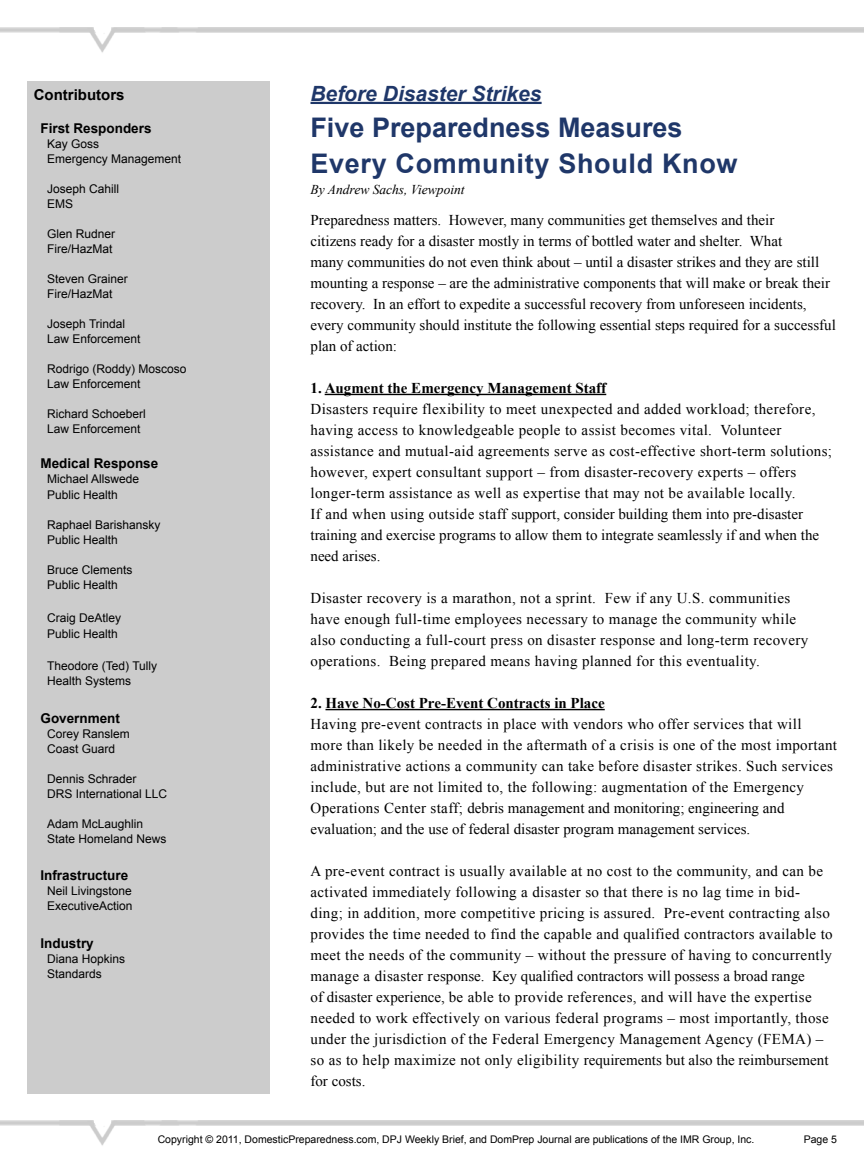
<style>
.page{position:relative;width:864px;height:1175px;background:#fff}
.page>*{position:absolute;margin:0;border:0;box-sizing:border-box;transform-origin:0 0}
.t1{font:700 27px/36px "Arial";color:#1f3769}
.t2{font:italic 700 21px "Arial";color:#1f3769}
.t3{font:15px/21px "Times New Roman";letter-spacing:.025em;color:#000}
.t4{font:15px/21px "Times New Roman";color:#000}
.t5{font:700 15px "Times New Roman";color:#000}
.t6{font:700 15px "Arial";color:#000}
.t7{font:700 13.5px "Arial";color:#000}
.t8{font:italic 13.5px "Times New Roman";color:#000}
.t9{font:12px/15px "Arial";color:#000}
.t10{font:10.5px "Arial";color:#000}
</style>
<div class="page">
<img style="left:0;top:1120px;width:864px;height:26px">
<div style="left:27px;top:81px;width:243px;height:1013px;background:#ccc"></div>
<img style="left:0;top:27px;width:864px;height:26px">
<hr style="left:325px;top:394px;width:281px;height:1px;background:#000">
<hr style="left:326px;top:709px;width:279px;height:1px;background:#000">
<hr style="left:310px;top:102px;width:232px;height:2px;background:#1f3769">
<p class="t6" style="left:34px;top:85px;width:92px">Contributors</p>
<p class="t7" style="left:40px;top:120px;width:113px">First Responders</p>
<p class="t9" style="left:47px;top:137px;width:136px">Kay Goss<br>Emergency Management</p>
<p class="t9" style="left:47px;top:182px;width:74px">Joseph Cahill<br>EMS</p>
<p class="t9" style="left:47px;top:227px;width:70px">Glen Rudner<br>Fire/HazMat</p>
<p class="t9" style="left:47px;top:272px;width:82px">Steven Grainer<br>Fire/HazMat</p>
<p class="t9" style="left:47px;top:317px;width:95px">Joseph Trindal<br>Law Enforcement</p>
<p class="t9" style="left:47px;top:362px;width:141px">Rodrigo (Roddy) Moscoso<br>Law Enforcement</p>
<p class="t9" style="left:47px;top:407px;width:100px">Richard Schoeberl<br>Law Enforcement</p>
<p class="t7" style="left:40px;top:454px;width:119px">Medical Response</p>
<p class="t9" style="left:47px;top:470px;width:94px;line-height:16.2px">Michael Allswede<br>Public Health</p>
<p class="t9" style="left:47px;top:517px;width:115px">Raphael Barishansky<br>Public Health</p>
<p class="t9" style="left:47px;top:562px;width:87px">Bruce Clements<br>Public Health</p>
<p class="t9" style="left:47px;top:609px;width:76px;line-height:16.5px">Craig DeAtley<br>Public Health</p>
<p class="t9" style="left:47px;top:658px;width:112px">Theodore (Ted) Tully<br>Health Systems</p>
<p class="t7" style="left:40px;top:709px;width:81px">Government</p>
<p class="t9" style="left:47px;top:726px;width:84px">Corey Ranslem<br>Coast Guard</p>
<p class="t9" style="left:47px;top:771px;width:122px">Dennis Schrader<br>DRS International LLC</p>
<p class="t9" style="left:47px;top:816px;width:121px">Adam McLaughlin<br>State Homeland News</p>
<p class="t7" style="left:40px;top:866px;width:89px">Infrastructure</p>
<p class="t9" style="left:47px;top:883px;width:87px">Neil Livingstone<br>ExecutiveAction</p>
<p class="t7" style="left:40px;top:934px;width:55px">Industry</p>
<p class="t9" style="left:47px;top:951px;width:80px">Diana Hopkins<br>Standards</p>
<h2 class="t2" style="left:310px;top:80px;width:233px">Before Disaster Strikes</h2>
<h1 class="t1" style="left:310px;top:110px;width:429px">Five Preparedness Measures<br>Every Community Should Know</h1>
<p class="t8" style="left:310px;top:180px;width:156px">By Andrew Sachs, Viewpoint</p>
<p class="t4" style="left:310px;top:209px;width:527px">Preparedness matters. However, many communities get themselves and their<br>citizens ready for a disaster mostly in terms of bottled water and shelter. What<br>many communities do not even think about – until a disaster strikes and they are still mounting a response – are the administrative components that will make or break their recovery. In an effort to expedite a successful recovery from unforeseen incidents, every community should institute the following essential steps required for a successful plan of action:</p>
<p class="t5" style="left:310px;top:377px;width:297px">1. Augment the Emergency Management Staff</p>
<p class="t3" style="left:310px;top:398px;width:523px">Disasters require flexibility to meet unexpected and added workload; therefore, having access to knowledgeable people to assist becomes vital. Volunteer assistance and mutual-aid agreements serve as cost-effective short-term solutions; however, expert consultant support – from disaster-recovery experts – offers longer-term assistance as well as expertise that may not be available locally.<br>If and when using outside staff support, consider building them into pre-disaster training and exercise programs to allow them to integrate seamlessly if and when the need arises.</p>
<p class="t3" style="left:310px;top:587px;width:499px">Disaster recovery is a marathon, not a sprint. Few if any U.S. communities have enough full-time employees necessary to manage the community while also conducting a full-court press on disaster response and long-term recovery operations. Being prepared means having planned for this eventuality.</p>
<p class="t5" style="left:310px;top:692px;width:296px">2. Have No-Cost Pre-Event Contracts in Place</p>
<p class="t3" style="left:310px;top:713px;width:528px">Having pre-event contracts in place with vendors who offer services that will more than likely be needed in the aftermath of a crisis is one of the most important administrative actions a community can take before disaster strikes. Such services include, but are not limited to, the following: augmentation of the Emergency Operations Center staff; debris management and monitoring; engineering and evaluation; and the use of federal disaster program management services.</p>
<p class="t3" style="left:310px;top:860px;width:524px">A pre-event contract is usually available at no cost to the community, and can be activated immediately following a disaster so that there is no lag time in bid&shy;ding; in addition, more competitive pricing is assured. Pre-event contracting also provides the time needed to find the capable and qualified contractors available to meet the needs of the community – without the pressure of having to concurrently manage a disaster response. Key qualified contractors will possess a broad range<br>of disaster experience, be able to provide references, and will have the expertise needed to work effectively on various federal programs – most importantly, those under the jurisdiction of the Federal Emergency Management Agency (FEMA) – so as to help maximize not only eligibility requirements but also the reimbursement for costs.</p>
<p class="t10" style="left:158px;top:1132px;width:598px">Copyright © 2011, DomesticPreparedness.com, DPJ Weekly Brief, and DomPrep Journal are publications of the IMR Group, Inc.</p>
<p class="t10" style="left:804px;top:1132px;width:35px">Page 5</p>
</div>
